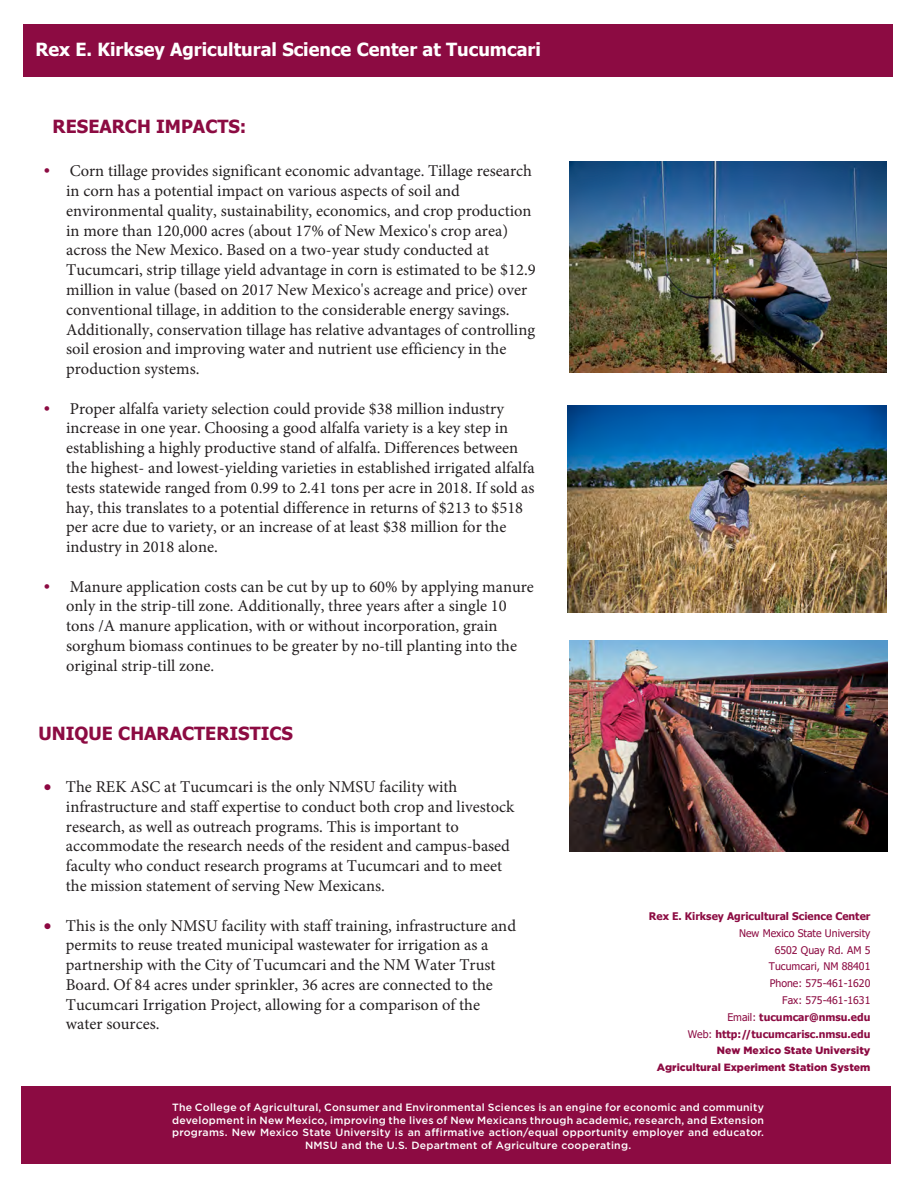
<style>
.page{position:relative;width:918px;height:1188px;background:#fff}
.page>*{position:absolute;margin:0;border:0;box-sizing:border-box;transform-origin:0 0}
.t1{font:700 18.15px "Tahoma";color:#fff}
.t2{font:700 18.15px "Tahoma";color:#8c0b42}
.t3{font:16.5px/19.8px "Minion Pro";color:#231f20}
.t4{font:500 10.5px/12.6px "Gotham";letter-spacing:.025em;color:#fff;text-align:center}
.t5{font:10.5px/16.8px "Tahoma";color:#8c0b42;text-align:right}
.t6{font:900 10.5px/17.2px "Gotham";color:#8c0b42;text-align:right}
.t7{font:700 10.5px "Tahoma";color:#8c0b42}
.s1{font-family:"Adobe Garamond Pro";color:#8c0b42}
.s2{color:#8d0842}
.s3{font-weight:700}
</style>
<div class="page">
<div style="left:21px;top:1086px;width:869px;height:77px;background:#8c0b42"></div>
<div style="left:23px;top:24px;width:870px;height:52px;background:#8c0b42"></div>
<img style="left:569px;top:161px;width:317px;height:212px">
<img style="left:568px;top:405px;width:318px;height:207px">
<img style="left:569px;top:641px;width:318px;height:211px">
<p class="t1" style="left:35px;top:37px;width:507px">Rex E. Kirksey Agricultural Science Center at Tucumcari</p>
<h2 class="t2" style="left:53px;top:114px;width:195px">RESEARCH IMPACTS:</h2>
<p class="t3" style="left:66px;top:161px;width:471px;text-indent:-22px"><span class="s1">•</span> Corn tillage provides significant economic advantage. Tillage research in corn has a potential impact on various aspects of soil and environmental quality, sustainability, economics, and crop production in more than 120,000 acres (about 17% of New Mexico's crop area) across the New Mexico. Based on a two-year study conducted at Tucumcari, strip tillage yield advantage in corn is estimated to be $12.9 million in value (based on 2017 New Mexico's acreage and price) over conventional tillage, in addition to the considerable energy savings.<br>Additionally, conservation tillage has relative advantages of controlling soil erosion and improving water and nutrient use efficiency in the production systems.</p>
<p class="t3" style="left:66px;top:399px;width:470px;text-indent:-22px"><span class="s1">•</span> Proper alfalfa variety selection could provide $38 million industry increase in one year. Choosing a good alfalfa variety is a key step in establishing a highly productive stand of alfalfa. Differences between the highest- and lowest-yielding varieties in established irrigated alfalfa tests statewide ranged from 0.99 to 2.41 tons per acre in 2018. If sold as hay, this translates to a potential difference in returns of $213 to $518 per acre due to variety, or an increase of at least $38 million for the industry in 2018 alone.</p>
<p class="t3" style="left:66px;top:577px;width:469px;text-indent:-22px"><span class="s1">•</span> Manure application costs can be cut by up to 60% by applying manure only in the strip-till zone. Additionally, three years after a single 10 tons /A manure application, with or without incorporation, grain sorghum biomass continues to be greater by no-till planting into the original strip-till zone.</p>
<h2 class="t2" style="left:39px;top:720px;width:256px">UNIQUE CHARACTERISTICS</h2>
<p class="t3" style="left:66px;top:777px;width:450px;text-indent:-22px"><span class="s2">•</span> The REK ASC at Tucumcari is the only NMSU facility with infrastructure and staff expertise to conduct both crop and livestock research, as well as outreach programs. This is important to accommodate the research needs of the resident and campus-based faculty who conduct research programs at Tucumcari and to meet the mission statement of serving New Mexicans.</p>
<p class="t3" style="left:66px;top:915px;width:452px;text-indent:-22px"><span class="s2">•</span> This is the only NMSU facility with staff training, infrastructure and permits to reuse treated municipal wastewater for irrigation as a partnership with the City of Tucumcari and the NM Water Trust Board. Of 84 acres under sprinkler, 36 acres are connected to the Tucumcari Irrigation Project, allowing for a comparison of the water sources.</p>
<p class="t7" style="left:649px;top:909px;width:223px">Rex E. Kirksey Agricultural Science Center</p>
<p class="t5" style="left:688px;top:925px;width:184px">New Mexico State University<br>6502 Quay Rd. AM 5<br>Tucumcari, NM 88401<br>Phone: 575-461-1620<br>Fax: 575-461-1631<br>Email: <span class="s3">tucumcar@nmsu.edu<br></span>Web: <span class="s3">http://tucumcarisc.nmsu.edu</span></p>
<p class="t6" style="left:657px;top:1042px;width:215px">New Mexico State University<br>Agricultural Experiment Station System</p>
<p class="t4" style="left:172px;top:1101px;width:594px">The College of Agricultural, Consumer and Environmental Sciences is an engine for economic and community development in New Mexico, improving the lives of New Mexicans through academic, research, and Extension programs. New Mexico State University is an affirmative action/equal opportunity employer and educator.<br>NMSU and the U.S. Department of Agriculture cooperating.</p>
</div>
